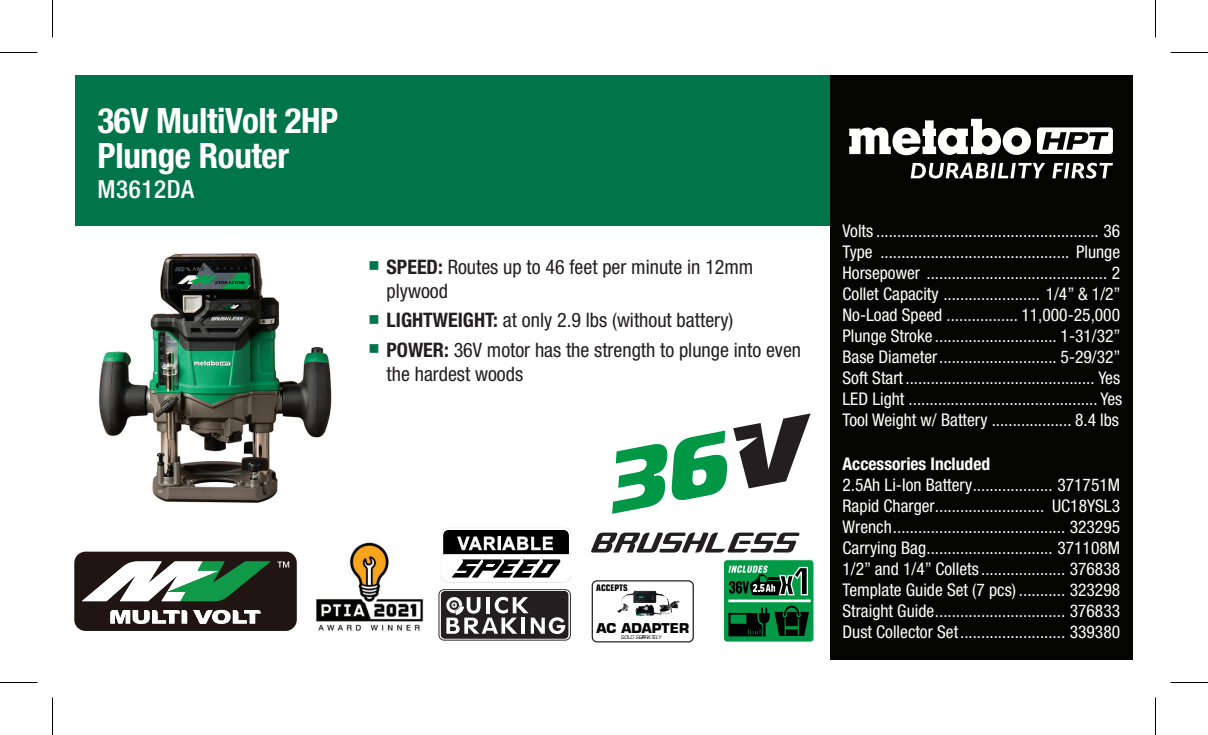
<style>
.page{position:relative;width:1208px;height:735px;background:#fff}
.page>*{position:absolute;margin:0;border:0;box-sizing:border-box;transform-origin:0 0}
.Tool_Name_Text{font:700 condensed 35px "Helvetica Neue LT Std";letter-spacing:-.01em;color:#fff}
.Tool_Name_Text-2{font:500 condensed 25px "Helvetica Neue LT Std";letter-spacing:.025em;color:#fff}
.t1{font:condensed 20px/24px "Helvetica Neue LT Std";color:#231f20}
.Spec_1_Text_Bold{font:condensed 17.5px/21px "Helvetica Neue LT Std";color:#fff}
.Spec_1_Text_Bold-2{font:700 condensed 17.5px "Helvetica Neue LT Std";color:#fff}
.t2{font:700 13.25px "Eurostile LT Std";color:#000}
.t3{font:700 condensed 9px "Eurostile LT Std";color:#000}
.t4{font:italic 4.75px "Eurostile LT Std";color:#000}
.s1{color:#00754b}
.s2{font-weight:700}
</style>
<div class="page">
<div style="left:75px;top:75px;width:755px;height:151px;background:#00754b"></div>
<div style="left:830px;top:75px;width:302px;height:585px;background:#040503"></div>
<svg style="left:1037px;top:127px;width:75px;height:27px"></svg>
<svg style="left:849px;top:119px;width:181px;height:36px"></svg>
<svg style="left:910px;top:163px;width:135px;height:16px"></svg>
<svg style="left:1052px;top:163px;width:60px;height:16px"></svg>
<img style="left:99px;top:253px;width:233px;height:250px">
<svg style="left:591px;top:533px;width:208px;height:20px"></svg>
<svg style="left:612px;top:413px;width:198px;height:101px"></svg>
<div style="left:591px;top:580px;width:103px;height:63px;border:1px solid #231f20;border-radius:5px"></div>
<svg style="left:438px;top:589px;width:133px;height:52px"></svg>
<svg style="left:441px;top:528px;width:130px;height:54px"></svg>
<svg style="left:723px;top:559px;width:91px;height:83px"></svg>
<img style="left:617px;top:591px;width:51px;height:22px">
<img style="left:315px;top:542px;width:109px;height:89px">
<div style="left:74px;top:552px;width:223px;height:79px;background:#201512;border-radius:11px"></div>
<svg style="left:110px;top:610px;width:77px;height:14px"></svg>
<svg style="left:193px;top:610px;width:68px;height:14px"></svg>
<svg style="left:82px;top:561px;width:188px;height:40px"></svg>
<svg style="left:277px;top:562px;width:12px;height:6px"></svg>
<hr style="left:0;top:52px;width:38px;height:1px;background:#000">
<hr style="left:1170px;top:52px;width:38px;height:1px;background:#000">
<hr style="left:0;top:682px;width:38px;height:1px;background:#000">
<hr style="left:1170px;top:682px;width:38px;height:1px;background:#000">
<hr style="left:52px;top:0;width:1px;height:38px;background:#000">
<hr style="left:52px;top:698px;width:1px;height:37px;background:#000">
<hr style="left:1155px;top:0;width:1px;height:38px;background:#000">
<hr style="left:1155px;top:698px;width:1px;height:37px;background:#000">
<p class="Tool_Name_Text" style="left:98px;top:99px;width:242px">36V MultiVolt 2HP</p>
<p class="Tool_Name_Text" style="left:98px;top:134px;width:193px">Plunge Router</p>
<p class="Tool_Name_Text-2" style="left:98px;top:174px;width:98px">M3612DA</p>
<p class="t1" style="left:386px;top:255px;width:368px;text-indent:-18px"><span class="s1">■</span> <span class="s2">SPEED:</span> Routes up to 46 feet per minute in 12mm plywood</p>
<p class="t1" style="left:368px;top:308px;width:366px"><span class="s1">■</span> <span class="s2">LIGHTWEIGHT:</span> at only 2.9 lbs (without battery)</p>
<p class="t1" style="left:386px;top:338px;width:416px;text-indent:-18px"><span class="s1">■</span> <span class="s2">POWER:</span> 36V motor has the strength to plunge into even the hardest woods</p>
<p class="t3" style="left:596px;top:582px;width:33px">ACCEPTS</p>
<p class="t2" style="left:596px;top:620px;width:94px">AC ADAPTER</p>
<p class="t4" style="left:621px;top:634px;width:42px">SOLD SEPARATELY</p>
<p class="Spec_1_Text_Bold" style="left:842px;top:221px;width:279px">Volts ..................................................... 36</p>
<p class="Spec_1_Text_Bold" style="left:842px;top:242px;width:279px">Type ............................................. Plunge</p>
<p class="Spec_1_Text_Bold" style="left:842px;top:263px;width:279px">Horsepower ........................................... 2</p>
<p class="Spec_1_Text_Bold" style="left:842px;top:284px;width:280px">Collet Capacity ....................... 1/4” &amp; 1/2”<br>No-Load Speed ................. 11,000-25,000</p>
<p class="Spec_1_Text_Bold" style="left:842px;top:326px;width:280px">Plunge Stroke ............................. 1-31/32”</p>
<p class="Spec_1_Text_Bold" style="left:842px;top:347px;width:280px">Base Diameter............................ 5-29/32”</p>
<p class="Spec_1_Text_Bold" style="left:842px;top:368px;width:281px">Soft Start ............................................. Yes<br>LED Light ............................................. Yes<br>Tool Weight w/ Battery ................... 8.4 lbs</p>
<p class="Spec_1_Text_Bold-2" style="left:842px;top:453px;width:149px">Accessories Included</p>
<p class="Spec_1_Text_Bold" style="left:842px;top:474px;width:279px;text-align:justify">2.5Ah Li-Ion Battery................... 371751M Rapid Charger.......................... UC18YSL3<br>Wrench......................................... 323295<br>Carrying Bag.............................. 371108M 1/2” and 1/4” Collets .................... 376838<br>Template Guide Set (7 pcs) ........... 323298<br>Straight Guide............................... 376833<br>Dust Collector Set......................... 339380</p>
</div>
